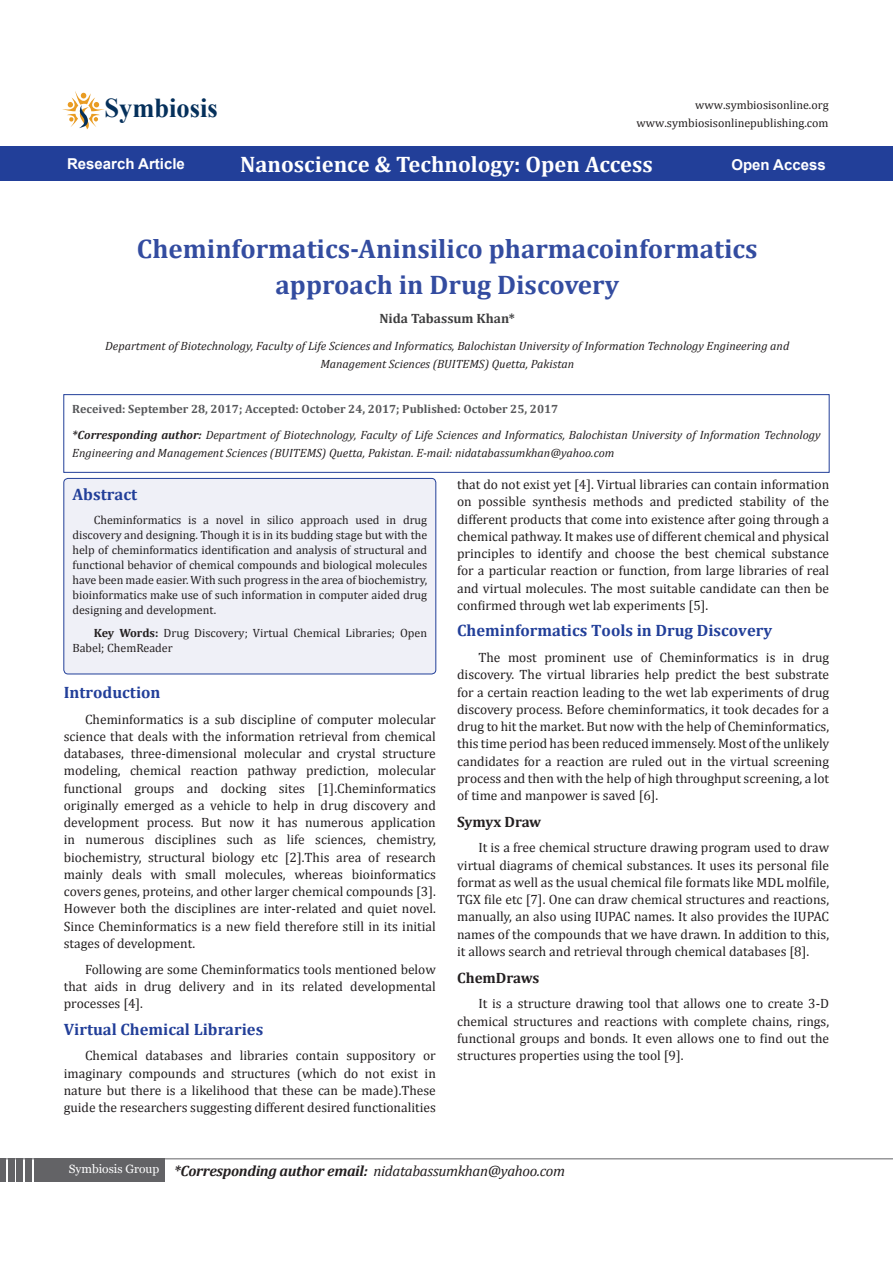
<style>
.page{position:relative;width:893px;height:1263px;background:#fff}
.page>*{position:absolute;margin:0;border:0;box-sizing:border-box;transform-origin:0 0}
.t1{font:700 27.3px "Times New Roman";color:#05305b}
.t2{font:700 27px/36px "Cambria";color:#334ca0;text-align:center}
.Default{font:700 22.5px "Cambria";color:#fff}
.Sideheadings{font:700 16.65px "Cambria";color:#223f99}
.List_Paragraph{font:700 16.5px "Cambria";color:#223f99}
.t3{font:italic 700 15px "Cambria";letter-spacing:-.02em;color:#231f20}
.Default-2{font:700 15px "Arial";color:#fff}
.Text_body{font:700 15px "Cambria";color:#231f20}
.Text_body-2{font:13.5px/17.2px "Cambria";color:#231f20;text-align:justify}
.t4{font:700 13.5px "Cambria";color:#3e3e3f}
.t5{font:12px/15px "Cambria";color:#231f20;text-align:justify}
.Pa8{font:italic 12px/18px "Cambria";color:#231f20;text-align:center}
.Pa8-2{font:700 12px "Cambria";color:#57585a}
.Pa0{font:12px "Cambria";color:#221e1f}
.s1{font-weight:700}
.s2{font-weight:400}
</style>
<div class="page">
<hr style="left:0;top:1158px;width:893px;height:1px;background:#636366">
<div style="left:34px;top:1159px;width:130px;height:23px;background:#636366"></div>
<div style="left:25px;top:1159px;width:7px;height:23px;background:#636366"></div>
<div style="left:17px;top:1159px;width:6px;height:23px;background:#636366"></div>
<div style="left:8px;top:1159px;width:6px;height:23px;background:#636366"></div>
<div style="left:0;top:1159px;width:6px;height:23px;background:#636366"></div>
<svg style="left:62px;top:91px;width:42px;height:38px"></svg>
<div style="left:0;top:146px;width:893px;height:35px;background:#223f99"></div>
<div style="left:64px;top:478px;width:372px;height:196px;background:#eff0f7;border-radius:4px"></div>
<div style="left:64px;top:478px;width:372px;height:196px;border:1px solid #223f99;border-radius:4px"></div>
<svg style="left:64px;top:395px;width:765px;height:77px"></svg>
<p class="t1" style="left:105px;top:89px;width:115px">Symbiosis</p>
<p class="Pa0" style="left:695px;top:98px;width:135px">www.symbiosisonline.org</p>
<p class="Pa0" style="left:637px;top:116px;width:193px">www.symbiosisonlinepublishing.com</p>
<p class="Default-2" style="left:67px;top:154px;width:119px">Research Article</p>
<p class="Default" style="left:240px;top:149px;width:414px">Nanoscience &amp; Technology: Open Access</p>
<p class="Default-2" style="left:731px;top:154px;width:96px">Open Access</p>
<p class="t2" style="left:137px;top:229px;width:622px">Cheminformatics-Aninsilico pharmacoinformatics approach in Drug Discovery</p>
<p class="t4" style="left:379px;top:309px;width:137px">Nida Tabassum Khan*</p>
<p class="Pa8" style="left:105px;top:336px;width:686px">Department of Biotechnology, Faculty of Life Sciences and Informatics, Balochistan University of Information Technology Engineering and<br>Management Sciences (BUITEMS) Quetta, Pakistan</p>
<p class="Pa8-2" style="left:72px;top:400px;width:488px">Received: September 28, 2017; Accepted: October 24, 2017; Published: October 25, 2017</p>
<p class="Pa8" style="left:72px;top:425px;width:750px;text-align:left"><span class="s1">*Corresponding author:</span> Department of Biotechnology, Faculty of Life Sciences and Informatics, Balochistan University of Information Technology<br>Engineering and Management Sciences (BUITEMS) Quetta, Pakistan. E-mail: nidatabassumkhan@yahoo.com</p>
<p class="Text_body-2" style="left:457px;top:476px;width:374px">that do not exist yet [4]. Virtual libraries can contain information on possible synthesis methods and predicted stability of the different products that come into existence after going through a chemical pathway. It makes use of different chemical and physical principles to identify and choose the best chemical substance for a particular reaction or function, from large libraries of real and virtual molecules. The most suitable candidate can then be confirmed through wet lab experiments [5].</p>
<p class="List_Paragraph" style="left:457px;top:619px;width:317px">Cheminformatics Tools in Drug Discovery</p>
<p class="Text_body-2" style="left:457px;top:649px;width:374px;text-indent:21px">The most prominent use of Cheminformatics is in drug discovery. The virtual libraries help predict the best substrate for a certain reaction leading to the wet lab experiments of drug discovery process. Before cheminformatics, it took decades for a drug to hit the market. But now with the help of Cheminformatics, this time period has been reduced immensely. Most of the unlikely candidates for a reaction are ruled out in the virtual screening process and then with the help of high throughput screening, a lot of time and manpower is saved [6].</p>
<p class="Text_body" style="left:457px;top:811px;width:86px">Symyx Draw</p>
<p class="Text_body-2" style="left:457px;top:839px;width:374px;text-indent:21px">It is a free chemical structure drawing program used to draw virtual diagrams of chemical substances. It uses its personal file format as well as the usual chemical file formats like MDL molfile, TGX file etc [7]. One can draw chemical structures and reactions, manually, an also using IUPAC names. It also provides the IUPAC names of the compounds that we have drawn. In addition to this, it allows search and retrieval through chemical databases [8].</p>
<p class="Text_body" style="left:457px;top:967px;width:84px">ChemDraws</p>
<p class="Text_body-2" style="left:457px;top:995px;width:374px;text-indent:21px">It is a structure drawing tool that allows one to create 3-D chemical structures and reactions with complete chains, rings, functional groups and bonds. It even allows one to find out the structures properties using the tool [9].</p>
<p class="Sideheadings" style="left:72px;top:483px;width:66px">Abstract</p>
<p class="t5" style="left:72px;top:512px;width:356px;text-indent:21px">Cheminformatics is a novel in silico approach used in drug discovery and designing. Though it is in its budding stage but with the help of cheminformatics identification and analysis of structural and functional behavior of chemical compounds and biological molecules have been made easier. With such progress in the area of biochemistry, bioinformatics make use of such information in computer aided drug designing and development.</p>
<p class="t5" style="left:72px;top:625px;width:356px;text-indent:21px"><span class="s1">Key Words:</span> Drug Discovery; Virtual Chemical Libraries; Open<br>Babel; ChemReader</p>
<p class="List_Paragraph" style="left:64px;top:681px;width:98px">Introduction</p>
<p class="Text_body-2" style="left:64px;top:710px;width:374px;text-indent:21px">Cheminformatics is a sub discipline of computer molecular science that deals with the information retrieval from chemical databases, three-dimensional molecular and crystal structure modeling, chemical reaction pathway prediction, molecular functional groups and docking sites [1].Cheminformatics originally emerged as a vehicle to help in drug discovery and development process. But now it has numerous application in numerous disciplines such as life sciences, chemistry, biochemistry, structural biology etc [2].This area of research mainly deals with small molecules, whereas bioinformatics covers genes, proteins, and other larger chemical compounds [3].<br>However both the disciplines are inter-related and quiet novel.<br>Since Cheminformatics is a new field therefore still in its initial stages of development.</p>
<p class="Text_body-2" style="left:64px;top:960px;width:374px;text-indent:21px">Following are some Cheminformatics tools mentioned below that aids in drug delivery and in its related developmental processes [4].</p>
<p class="List_Paragraph" style="left:64px;top:1017px;width:201px">Virtual Chemical Libraries</p>
<p class="Text_body-2" style="left:64px;top:1047px;width:374px;text-indent:21px">Chemical databases and libraries contain suppository or imaginary compounds and structures (which do not exist in nature but there is a likelihood that these can be made).These guide the researchers suggesting different desired functionalities</p>
<p class="t3" style="left:69px;top:1160px;width:498px"><sup>Symbiosis</sup> <sup>Group</sup> *Corresponding author email: <span class="s2">nidatabassumkhan@yahoo.com</span></p>
</div>
